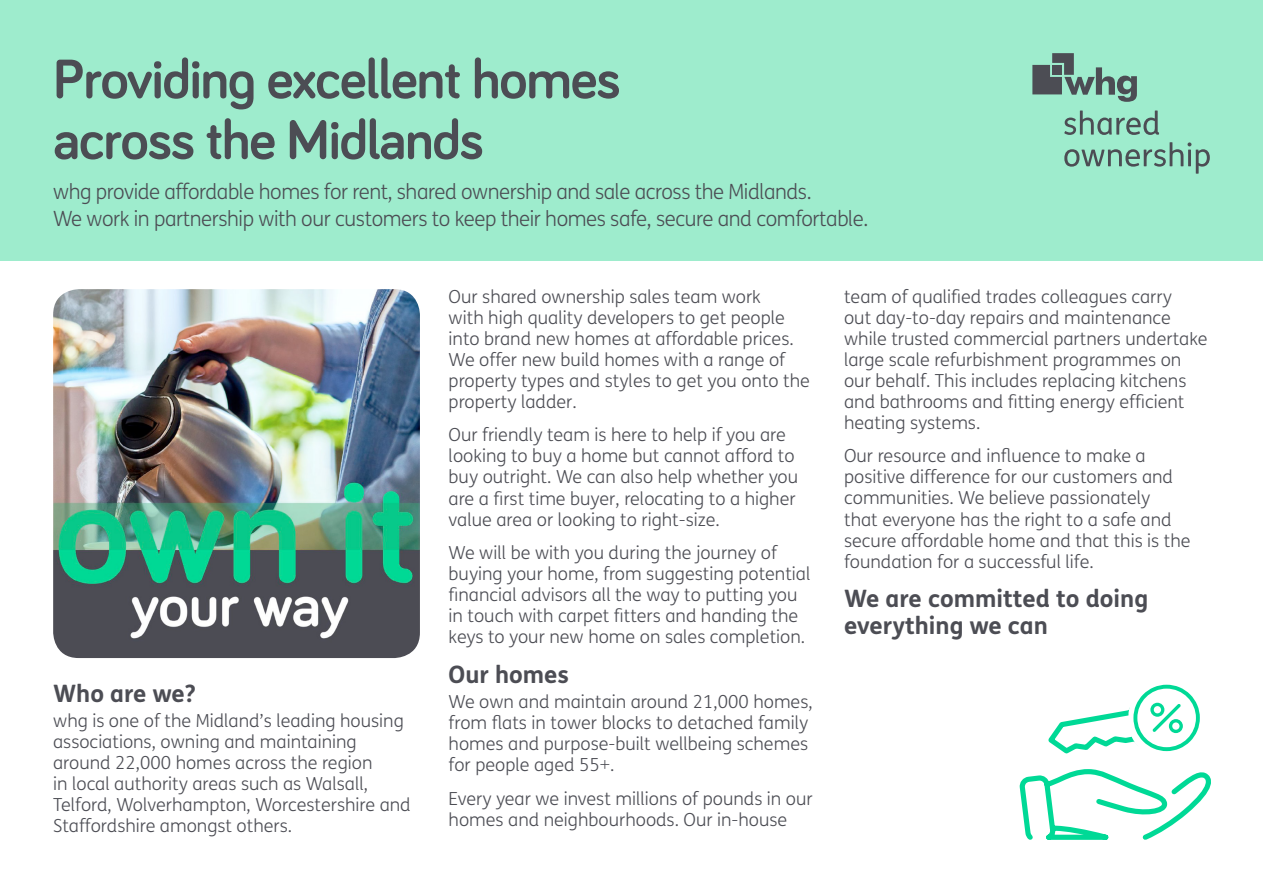
<style>
.page{position:relative;width:1263px;height:893px;background:#fff}
.page>*{position:absolute;margin:0;border:0;box-sizing:border-box;transform-origin:0 0}
.t1{font:700 57px/60.8px "Bariol";letter-spacing:-.02em;color:#4c4d54}
.t2{font:700 24px/27px "FS Me";color:#4c4d54}
.t3{font:300 21px/27px "FS Me";letter-spacing:-.02em;color:#4c4d54}
.t4{font:300 18px/21px "FS Me";color:#4c4d54}
</style>
<div class="page">
<div style="left:0;top:0;width:1263px;height:260px;background:#9eeccd"></div>
<svg style="left:1032px;top:53px;width:105px;height:49px"></svg>
<svg style="left:1064px;top:142px;width:146px;height:32px"></svg>
<svg style="left:1064px;top:111px;width:95px;height:24px"></svg>
<img style="left:53px;top:289px;width:367px;height:369px">
<svg style="left:1019px;top:684px;width:192px;height:156px"></svg>
<h1 class="t1" style="left:53px;top:46px;width:569px">Providing excellent homes across the Midlands</h1>
<p class="t3" style="left:53px;top:178px;width:817px">whg provide affordable homes for rent, shared ownership and sale across the Midlands.<br>We work in partnership with our customers to keep their homes safe, secure and comfortable.</p>
<h2 class="t2" style="left:53px;top:680px;width:144px">Who are we?</h2>
<p class="t4" style="left:53px;top:710px;width:359px">whg is one of the Midland’s leading housing associations, owning and maintaining around 22,000 homes across the region<br>in local authority areas such as Walsall, Telford, Wolverhampton, Worcestershire and Staffordshire amongst others.</p>
<p class="t4" style="left:449px;top:286px;width:363px">Our shared ownership sales team work<br>with high quality developers to get people into brand new homes at affordable prices.<br>We offer new build homes with a range of property types and styles to get you onto the property ladder.</p>
<p class="t4" style="left:449px;top:425px;width:351px">Our friendly team is here to help if you are looking to buy a home but cannot afford to buy outright. We can also help whether you are a first time buyer, relocating to a higher value area or looking to right-size.</p>
<p class="t4" style="left:449px;top:543px;width:363px">We will be with you during the journey of buying your home, from suggesting potential financial advisors all the way to putting you in touch with carpet fitters and handing the keys to your new home on sales completion.</p>
<h2 class="t2" style="left:449px;top:661px;width:122px">Our homes</h2>
<p class="t4" style="left:449px;top:692px;width:366px">We own and maintain around 21,000 homes, from flats in tower blocks to detached family homes and purpose-built wellbeing schemes for people aged 55+.</p>
<p class="t4" style="left:449px;top:789px;width:366px">Every year we invest millions of pounds in our homes and neighbourhoods. Our in-house</p>
<p class="t4" style="left:844px;top:286px;width:365px">team of qualified trades colleagues carry<br>out day-to-day repairs and maintenance while trusted commercial partners undertake large scale refurbishment programmes on our behalf. This includes replacing kitchens and bathrooms and fitting energy efficient heating systems.</p>
<p class="t4" style="left:844px;top:446px;width:348px">Our resource and influence to make a positive difference for our customers and communities. We believe passionately<br>that everyone has the right to a safe and secure affordable home and that this is the foundation for a successful life.</p>
<h2 class="t2" style="left:844px;top:585px;width:306px">We are committed to doing everything we can</h2>
</div>
